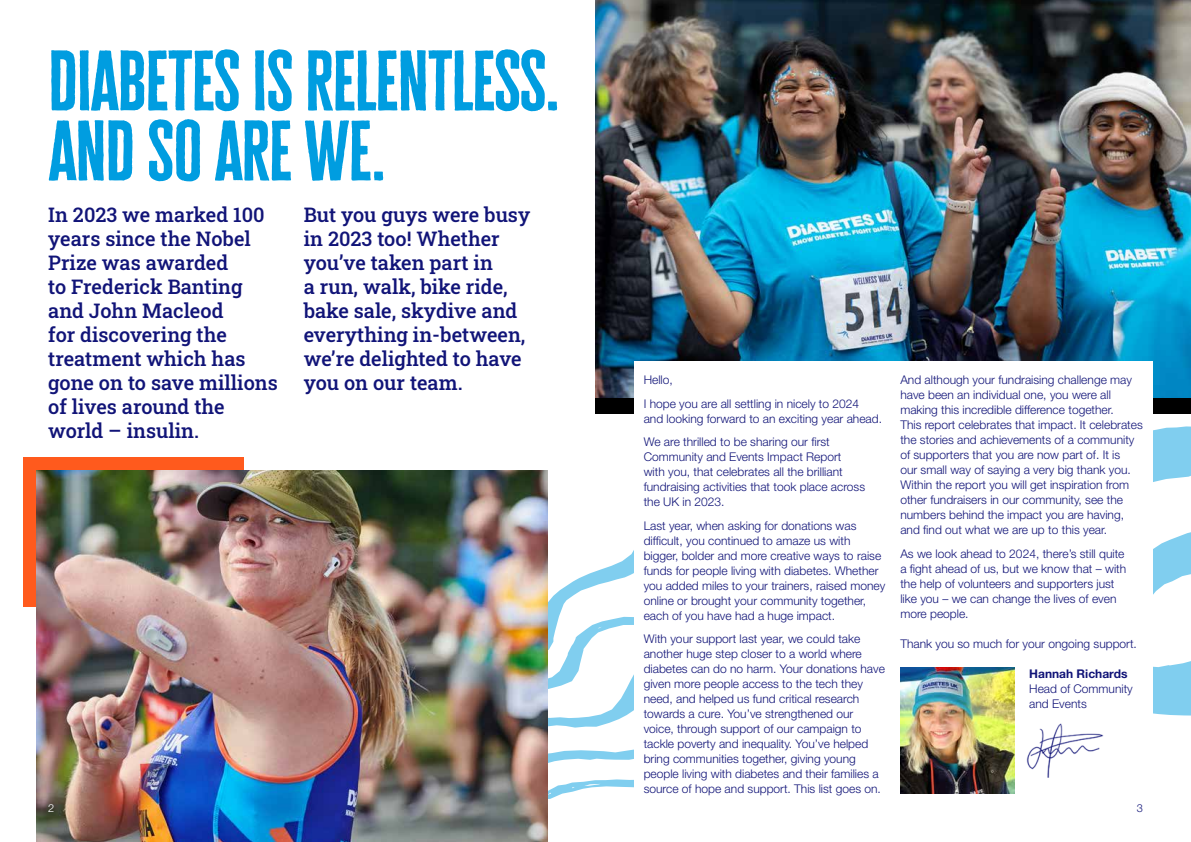
<style>
.page{position:relative;width:1191px;height:842px;background:#fff}
.page>*{position:absolute;margin:0;border:0;box-sizing:border-box;transform-origin:0 0}
.t1{font:700 70px/70px "Diabetes UK Cheddar";letter-spacing:-.015em;color:#009de0}
.t2{font:500 20px/24px "Roboto Slab";color:#111478}
.t3{font:300 12px/15px "Helvetica Neue LT Std";color:#111478}
.t4{font:700 12px "Helvetica Neue LT Std";color:#111478}
.t5{font:300 11px "Helvetica Neue LT Std";color:#fff}
.t6{font:300 11px "Helvetica Neue LT Std";color:#111478}
</style>
<div class="page">
<div style="left:24px;top:457px;width:220px;height:150px;background:#ff5a1d"></div>
<img style="left:595px;top:0;width:596px;height:397px">
<svg style="left:1153px;top:426px;width:38px;height:56px;background:#8bd2f0"></svg>
<svg style="left:1153px;top:532px;width:38px;height:63px;fill:#80ceef"></svg>
<svg style="left:547px;top:661px;width:644px;height:138px"></svg>
<svg style="left:547px;top:661px;width:87px;height:29px"></svg>
<svg style="left:529px;top:470px;width:105px;height:191px"></svg>
<div style="left:634px;top:361px;width:518px;height:451px;background:#fff"></div>
<img style="left:36px;top:471px;width:511px;height:371px">
<img style="left:900px;top:668px;width:114px;height:126px">
<img style="left:1026px;top:723px;width:78px;height:55px">
<h1 class="t1" style="left:48px;top:45px;width:513px">DIABETES IS RELENTLESS.<br>AND SO ARE WE.</h1>
<h2 class="t2" style="left:48px;top:202px;width:231px">In 2023 we marked 100 years since the Nobel<br>Prize was awarded<br>to Frederick Banting and John Macleod<br>for discovering the treatment which has gone on to save millions of lives around the world – insulin.</h2>
<h2 class="t2" style="left:304px;top:202px;width:228px">But you guys were busy in 2023 too! Whether you’ve taken part in<br>a run, walk, bike ride, bake sale, skydive and everything in-between, we’re delighted to have you on our team.</h2>
<p class="t3" style="left:643px;top:368px;width:217px;line-height:23.5px">Hello,<br>I hope you are all settling in nicely to 2024</p>
<p class="t3" style="left:643px;top:406px;width:240px;line-height:23.5px">and looking forward to an exciting year ahead.<br>We are thrilled to be sharing our first</p>
<p class="t3" style="left:643px;top:449px;width:223px">Community and Events Impact Report with you, that celebrates all the brilliant fundraising activities that took place across the UK in 2023.</p>
<p class="t3" style="left:643px;top:518px;width:243px">Last year, when asking for donations was difficult, you continued to amaze us with bigger, bolder and more creative ways to raise funds for people living with diabetes. Whether you added miles to your trainers, raised money online or brought your community together, each of you have had a huge impact.</p>
<p class="t3" style="left:643px;top:631px;width:243px">With your support last year, we could take another huge step closer to a world where diabetes can do no harm. Your donations have given more people access to the tech they need, and helped us fund critical research towards a cure. You’ve strengthened our voice, through support of our campaign to tackle poverty and inequality. You’ve helped bring communities together, giving young people living with diabetes and their families a source of hope and support. This list goes on.</p>
<p class="t3" style="left:900px;top:372px;width:244px">And although your fundraising challenge may have been an individual one, you were all making this incredible difference together.<br>This report celebrates that impact. It celebrates the stories and achievements of a community of supporters that you are now part of. It is<br>our small way of saying a very big thank you.<br>Within the report you will get inspiration from other fundraisers in our community, see the numbers behind the impact you are having, and find out what we are up to this year.</p>
<p class="t3" style="left:900px;top:546px;width:227px">As we look ahead to 2024, there’s still quite a fight ahead of us, but we know that – with the help of volunteers and supporters just like you – we can change the lives of even more people.</p>
<p class="t3" style="left:900px;top:636px;width:238px">Thank you so much for your ongoing support.</p>
<p class="t4" style="left:1029px;top:666px;width:100px">Hannah Richards</p>
<p class="t3" style="left:1029px;top:681px;width:105px">Head of Community and Events</p>
<p class="t5" style="left:48px;top:801px;width:8px">2</p>
<p class="t6" style="left:1136px;top:801px;width:8px">3</p>
</div>
